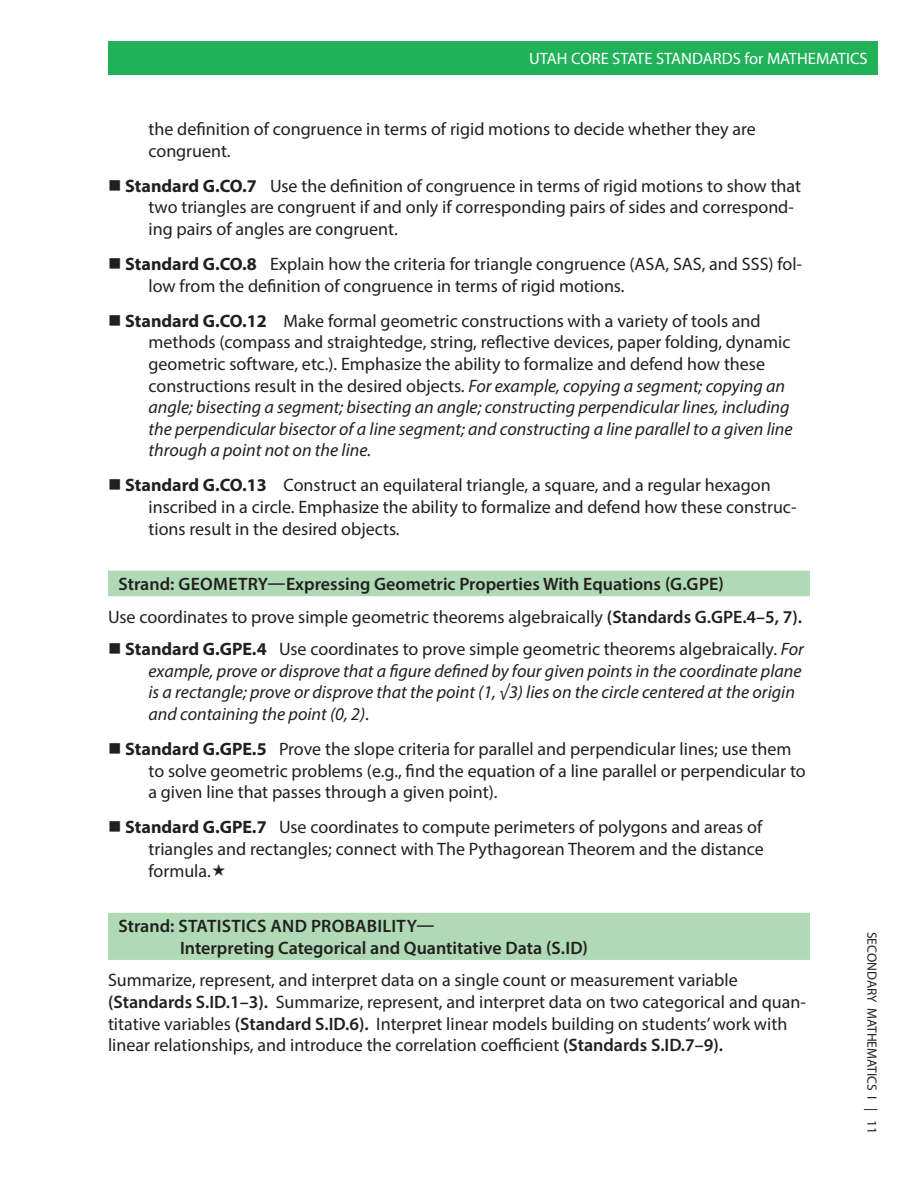
<style>
.page{position:relative;width:918px;height:1188px;background:#fff}
.page>*{position:absolute;margin:0;border:0;box-sizing:border-box;transform-origin:0 0}
.t1{font:18px/21.6px "Myriad Pro";color:#231f20}
.t2{font:italic 18px/21.6px "Myriad Pro";color:#231f20}
.t3{font:600 18px/21.6px "Myriad Pro";color:#231f20}
.t4{font:16.5px "Myriad Pro";color:#fff}
.t5{font:13.5px "Myriad Pro";color:#231f20}
.s1{font-weight:700}
.s2{font-style:italic}
.s3{font-weight:600}
.s4{font-style:normal}
</style>
<div class="page">
<div style="left:108px;top:41px;width:770px;height:34px;background:#21b259"></div>
<div style="left:108px;top:571px;width:702px;height:25px;background:#afdab5"></div>
<div style="left:108px;top:913px;width:702px;height:25px;background:#afdab5"></div>
<div style="left:108px;top:934px;width:702px;height:26px;background:#afdab5"></div>
<p class="t4" style="left:529px;top:48px;width:340px">UTAH CORE STATE STANDARDS for MATHEMATICS</p>
<p class="t1" style="left:148px;top:118px;width:609px">the definition of congruence in terms of rigid motions to decide whether they are congruent.</p>
<p class="t1" style="left:149px;top:175px;width:654px;text-indent:-23px"><span class="s1">Standard G.CO.7</span> Use the definition of congruence in terms of rigid motions to show that two triangles are congruent if and only if corresponding pairs of sides and correspond&shy;ing pairs of angles are congruent.</p>
<p class="t1" style="left:149px;top:253px;width:655px;text-indent:-23px"><span class="s1">Standard G.CO.8</span> Explain how the criteria for triangle congruence (ASA, SAS, and SSS) fol&shy;low from the definition of congruence in terms of rigid motions.</p>
<p class="t1" style="left:149px;top:310px;width:646px;text-indent:-23px"><span class="s1">Standard G.CO.12</span> Make formal geometric constructions with a variety of tools and methods (compass and straightedge, string, reflective devices, paper folding, dynamic geometric software, etc.). Emphasize the ability to formalize and defend how these constructions result in the desired objects. <span class="s2">For example, copying a segment; copying an angle; bisecting a segment; bisecting an angle; constructing perpendicular lines, including the perpendicular bisector of a line segment; and constructing a line parallel to a given line through a point not on the line.</span></p>
<p class="t1" style="left:149px;top:474px;width:650px;text-indent:-23px"><span class="s1">Standard G.CO.13</span> Construct an equilateral triangle, a square, and a regular hexagon inscribed in a circle. Emphasize the ability to formalize and defend how these construc&shy;tions result in the desired objects.</p>
<p class="t3" style="left:118px;top:573px;width:607px">Strand: GEOMETRY—Expressing Geometric Properties With Equations (G.GPE)</p>
<p class="t1" style="left:108px;top:606px;width:696px">Use coordinates to prove simple geometric theorems algebraically <span class="s3">(Standards G.GPE.4–5, 7).</span></p>
<p class="t1" style="left:125px;top:638px;width:680px"><span class="s1">Standard G.GPE.4</span> Use coordinates to prove simple geometric theorems algebraically. <span class="s2">For</span></p>
<p class="t2" style="left:149px;top:660px;width:655px">example, prove or disprove that a figure defined by four given points in the coordinate plane is a rectangle; prove or disprove that the point (1, √3) lies on the circle centered at the origin and containing the point (0, 2)<span class="s4">.</span></p>
<p class="t1" style="left:149px;top:738px;width:659px;text-indent:-23px"><span class="s1">Standard G.GPE.5</span> Prove the slope criteria for parallel and perpendicular lines; use them to solve geometric problems (e.g., find the equation of a line parallel or perpendicular to a given line that passes through a given point).</p>
<p class="t1" style="left:149px;top:816px;width:617px;text-align:justify;text-indent:-23px"><span class="s1">Standard G.GPE.7</span> Use coordinates to compute perimeters of polygons and areas of triangles and rectangles; connect with The Pythagorean Theorem and the distance formula.</p>
<p class="t3" style="left:180px;top:915px;width:410px;text-indent:-62px">Strand: STATISTICS AND PROBABILITY—<br>Interpreting Categorical and Quantitative Data (S.ID)</p>
<p class="t1" style="left:108px;top:969px;width:699px">Summarize, represent, and interpret data on a single count or measurement variable <span class="s3">(Standards S.ID.1–3).</span> Summarize, represent, and interpret data on two categorical and quan&shy;titative variables <span class="s3">(Standard S.ID.6).</span> Interpret linear models building on students’ work with linear relationships, and introduce the correlation coefficient <span class="s3">(Standards S.ID.7–9).</span></p>
<p class="t5" style="left:880px;top:932px;width:203px;rotate:90deg">SECONDARY MATHEMATICS I | 11</p>
</div>
